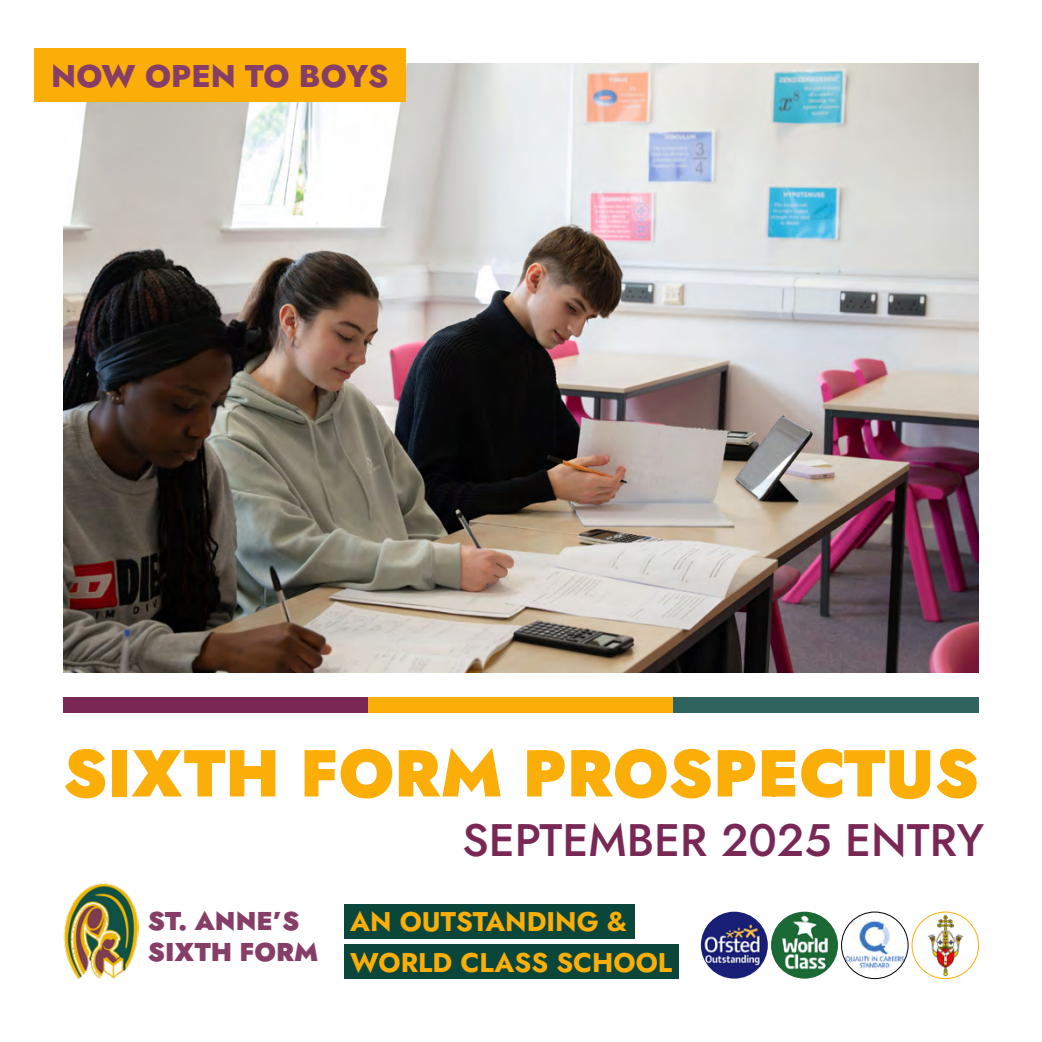
<style>
.page{position:relative;width:1042px;height:1042px;background:#fff}
.page>*{position:absolute;margin:0;border:0;box-sizing:border-box;transform-origin:0 0}
.t1{font:900 66.15px "Jost";color:#fcae08}
.t2{font:500 45.5px "Jost";color:#792855}
.t3{font:800 31.32px "Jost";color:#863e66}
.t4{font:700 26.95px/41.1px "Jost";color:#fcae08}
.t5{font:900 25.72px/31px "Jost";color:#863e66}
</style>
<div class="page">
<img style="left:63px;top:63px;width:916px;height:610px">
<div style="left:63px;top:697px;width:305px;height:15px;background:#792855"></div>
<div style="left:368px;top:697px;width:305px;height:15px;background:#fcae08"></div>
<div style="left:673px;top:697px;width:306px;height:15px;background:#2f645e"></div>
<div style="left:344px;top:904px;width:291px;height:34px;background:#0b463b"></div>
<div style="left:344px;top:944px;width:335px;height:34px;background:#0b463b"></div>
<div style="left:34px;top:48px;width:372px;height:54px;background:#fcae08"></div>
<img style="left:64px;top:883px;width:75px;height:95px">
<img style="left:701px;top:911px;width:67px;height:67px;border-radius:33px">
<img style="left:771px;top:911px;width:67px;height:67px;border-radius:33px">
<img style="left:843px;top:920px;width:63px;height:51px">
<div style="left:841px;top:911px;width:67px;height:68px;border:1px solid #000;border-radius:50%"></div>
<img style="left:914px;top:914px;width:62px;height:62px">
<div style="left:911px;top:911px;width:68px;height:68px;border:1px solid #fcae08;border-radius:50%"></div>
<p class="t3" style="left:51px;top:55px;width:339px">NOW OPEN TO BOYS</p>
<h1 class="t1" style="left:63px;top:728px;width:917px">SIXTH FORM PROSPECTUS</h1>
<h2 class="t2" style="left:462px;top:809px;width:523px">SEPTEMBER 2025 ENTRY</h2>
<p class="t5" style="left:148px;top:905px;width:172px">ST. ANNE’S<br>SIXTH FORM</p>
<p class="t4" style="left:350px;top:901px;width:323px">AN OUTSTANDING &amp;<br>WORLD CLASS SCHOOL</p>
</div>
